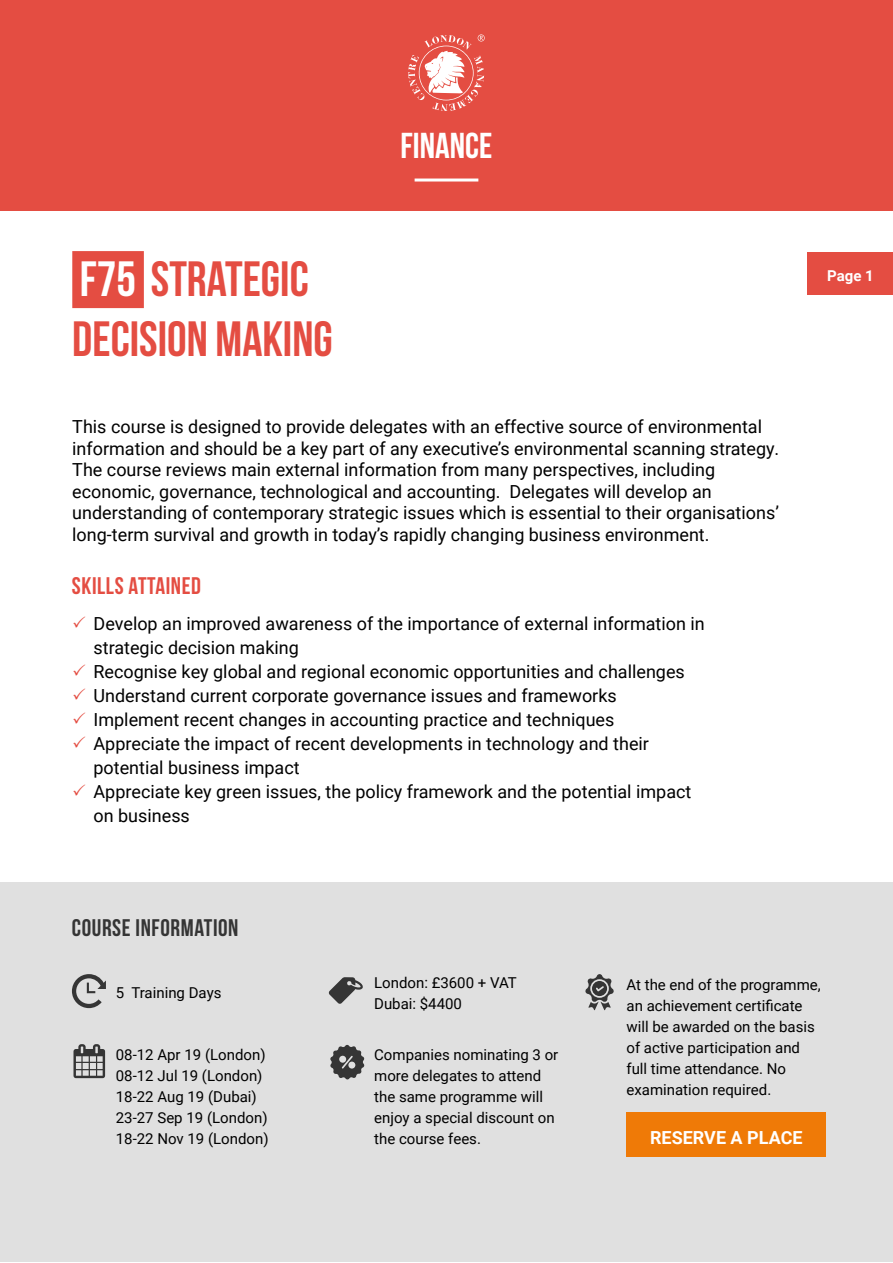
<style>
.page{position:relative;width:893px;height:1263px;background:#fff}
.page>*{position:absolute;margin:0;border:0;box-sizing:border-box;transform-origin:0 0}
.t1{font:49.5px/59.4px "Bebas Neue";color:#e44d42}
.t2{font:36px "Bebas Neue";color:#fff}
.t3{font:24px "Bebas Neue";letter-spacing:.025em;color:#353535}
.t4{font:24px "Bebas Neue";letter-spacing:.025em;color:#e44d42}
.t5{font:18px/21.6px "Roboto";color:#000}
.t6{font:700 18px "Roboto";color:#fff}
.t7{font:15px/21px "Roboto";color:#000}
.t8{font:700 15px "Roboto";color:#fff}
.s1{color:#fff}
.s2{color:#e44d42}
</style>
<div class="page">
<div style="left:72px;top:251px;width:72px;height:57px;background:#e44d42"></div>
<div style="left:0;top:882px;width:893px;height:380px;background:#e0e0e0"></div>
<svg style="left:73px;top:1044px;width:32px;height:34px"></svg>
<svg style="left:72px;top:974px;width:34px;height:34px"></svg>
<svg style="left:329px;top:977px;width:34px;height:27px"></svg>
<svg style="left:330px;top:1045px;width:34px;height:34px"></svg>
<svg style="left:585px;top:974px;width:29px;height:36px"></svg>
<div style="left:626px;top:1112px;width:200px;height:44px;background:#ef7a07"></div>
<div style="left:808px;top:252px;width:85px;height:43px;background:#e44d42"></div>
<div style="left:0;top:0;width:893px;height:210px;background:#e44d42"></div>
<svg style="left:408px;top:34px;width:77px;height:77px"></svg>
<hr style="left:415px;top:179px;width:63px;height:3px;background:#fff">
<h2 class="t2" style="left:401px;top:126px;width:93px">FINANCE</h2>
<h1 class="t1" style="left:72px;top:249px;width:262px"><span class="s1">F75</span> STRATEGIC<br>DECISION MAKING</h1>
<p class="t5" style="left:72px;top:415px;width:709px">This course is designed to provide delegates with an effective source of environmental information and should be a key part of any executive’s environmental scanning strategy.<br>The course reviews main external information from many perspectives, including economic, governance, technological and accounting. Delegates will develop an understanding of contemporary strategic issues which is essential to their organisations’ long-term survival and growth in today’s rapidly changing business environment.</p>
<h3 class="t4" style="left:72px;top:573px;width:131px">SKILLS ATTAINED</h3>
<p class="t5" style="left:94px;top:611px;width:613px;line-height:24px;text-indent:-21px"><span class="s2">✓</span> Develop an improved awareness of the importance of external information in strategic decision making</p>
<p class="t5" style="left:72px;top:660px;width:614px"><span class="s2">✓</span> Recognise key global and regional economic opportunities and challenges</p>
<p class="t5" style="left:72px;top:684px;width:546px"><span class="s2">✓</span> Understand current corporate governance issues and frameworks</p>
<p class="t5" style="left:72px;top:708px;width:544px"><span class="s2">✓</span> Implement recent changes in accounting practice and techniques</p>
<p class="t5" style="left:94px;top:731px;width:557px;line-height:24px;text-indent:-21px"><span class="s2">✓</span> Appreciate the impact of recent developments in technology and their potential business impact</p>
<p class="t5" style="left:94px;top:779px;width:599px;line-height:24px;text-indent:-21px"><span class="s2">✓</span> Appreciate key green issues, the policy framework and the potential impact on business</p>
<p class="t8" style="left:827px;top:265px;width:48px">Page 1</p>
<h3 class="t3" style="left:72px;top:915px;width:168px">COURSE INFORMATION</h3>
<p class="t7" style="left:116px;top:982px;width:107px">5 Training Days</p>
<p class="t7" style="left:374px;top:971px;width:144px">London: £3600 + VAT<br>Dubai: $4400</p>
<p class="t7" style="left:116px;top:1043px;width:154px">08-12 Apr 19 (London)<br>08-12 Jul 19 (London)<br>18-22 Aug 19 (Dubai)<br>23-27 Sep 19 (London)<br>18-22 Nov 19 (London)</p>
<p class="t7" style="left:374px;top:1043px;width:186px">Companies nominating 3 or more delegates to attend the same programme will enjoy a special discount on the course fees.</p>
<p class="t7" style="left:626px;top:973px;width:196px">At the end of the programme, an achievement certificate will be awarded on the basis of active participation and full time attendance. No examination required.</p>
<p class="t6" style="left:650px;top:1124px;width:154px">RESERVE A PLACE</p>
</div>
